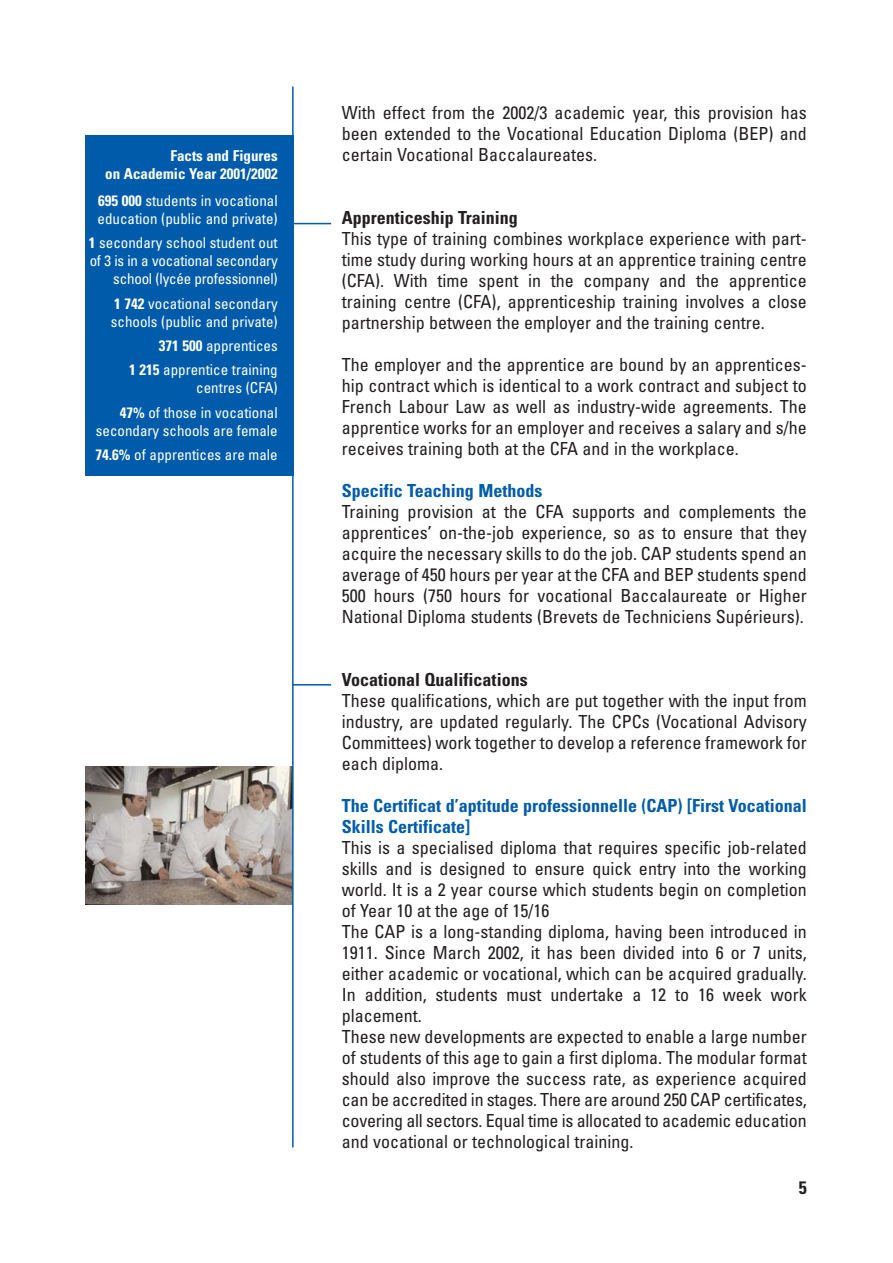
<style>
.page{position:relative;width:893px;height:1263px;background:#fff}
.page>*{position:absolute;margin:0;border:0;box-sizing:border-box;transform-origin:0 0}
.t1{font:condensed 18px/21px "Univers";color:#231f20;text-align:justify}
.t2{font:700 condensed 18px/21px "Univers";color:#005cab}
.t3{font:700 condensed 18px "Univers";color:#231f20}
.t4{font:condensed 15px/18px "Univers";color:#fff}
.t5{font:700 condensed 15px/18px "Univers";color:#fff;text-align:right}
.s1{font-weight:700}
</style>
<div class="page">
<div style="left:85px;top:135px;width:208px;height:340px;background:#005cab"></div>
<hr style="left:293px;top:223px;width:38px;height:1px;background:#005cab">
<hr style="left:293px;top:684px;width:38px;height:2px;background:#005cab">
<img style="left:85px;top:767px;width:207px;height:137px">
<hr style="left:292px;top:87px;width:1px;height:1060px;background:#005cab">
<p class="t5" style="left:105px;top:149px;width:174px">Facts and Figures<br>on Academic Year 2001/2002</p>
<p class="t4" style="left:98px;top:193px;width:182px"><span class="s1">695 000</span> students in vocational education (public and private)</p>
<p class="t4" style="left:89px;top:235px;width:190px;text-align:right"><span class="s1">1</span> secondary school student out of 3 is in a vocational secondary school (lycée professionnel)</p>
<p class="t4" style="left:111px;top:296px;width:168px"><span class="s1">1 742</span> vocational secondary schools (public and private)</p>
<p class="t4" style="left:129px;top:335px;width:150px;line-height:24.5px;text-align:right"><span class="s1">371 500</span> apprentices<br><span class="s1">1 215</span> apprentice training</p>
<p class="t4" style="left:120px;top:377px;width:159px;line-height:24.5px;text-align:right">centres (CFA)<br><span class="s1">47%</span> of those in vocational</p>
<p class="t4" style="left:96px;top:420px;width:184px;line-height:24.5px">secondary schools are female<br><span class="s1">74.6%</span> of apprentices are male</p>
<p class="t1" style="left:342px;top:103px;width:466px">With effect from the 2002/3 academic year, this provision has been extended to the Vocational Education Diploma (BEP) and certain Vocational Baccalaureates.</p>
<p class="t3" style="left:342px;top:211px;width:178px">Apprenticeship Training</p>
<p class="t1" style="left:342px;top:229px;width:466px">This type of training combines workplace experience with part&shy;time study during working hours at an apprentice training centre (CFA). With time spent in the company and the apprentice training centre (CFA), apprenticeship training involves a close partnership between the employer and the training centre.</p>
<p class="t1" style="left:342px;top:355px;width:466px">The employer and the apprentice are bound by an apprentices&shy;hip contract which is identical to a work contract and subject to French Labour Law as well as industry-wide agreements. The apprentice works for an employer and receives a salary and s/he receives training both at the CFA and in the workplace.</p>
<p class="t2" style="left:342px;top:481px;width:202px">Specific Teaching Methods</p>
<p class="t1" style="left:342px;top:502px;width:466px">Training provision at the CFA supports and complements the apprentices’ on-the-job experience, so as to ensure that they acquire the necessary skills to do the job. CAP students spend an average of 450 hours per year at the CFA and BEP students spend 500 hours (750 hours for vocational Baccalaureate or Higher National Diploma students (Brevets de Techniciens Supérieurs).</p>
<p class="t3" style="left:342px;top:673px;width:187px">Vocational Qualifications</p>
<p class="t1" style="left:342px;top:691px;width:466px">These qualifications, which are put together with the input from industry, are updated regularly. The CPCs (Vocational Advisory Committees) work together to develop a reference framework for each diploma.</p>
<p class="t2" style="left:342px;top:796px;width:466px">The Certificat d’aptitude professionnelle (CAP) [First Vocational<br>Skills Certificate]</p>
<p class="t1" style="left:342px;top:838px;width:466px;text-align:left">This is a specialised diploma that requires specific job-related skills and is designed to ensure quick entry into the working world. It is a 2 year course which students begin on completion of Year 10 at the age of 15/16<br>The CAP is a long-standing diploma, having been introduced in 1911. Since March 2002, it has been divided into 6 or 7 units, either academic or vocational, which can be acquired gradually.<br>In addition, students must undertake a 12 to 16 week work placement.<br>These new developments are expected to enable a large number of students of this age to gain a first diploma. The modular format should also improve the success rate, as experience acquired can be accredited in stages. There are around 250 CAP certificates, covering all sectors. Equal time is allocated to academic education and vocational or technological training.</p>
<p class="t3" style="left:798px;top:1181px;width:9px">5</p>
</div>
